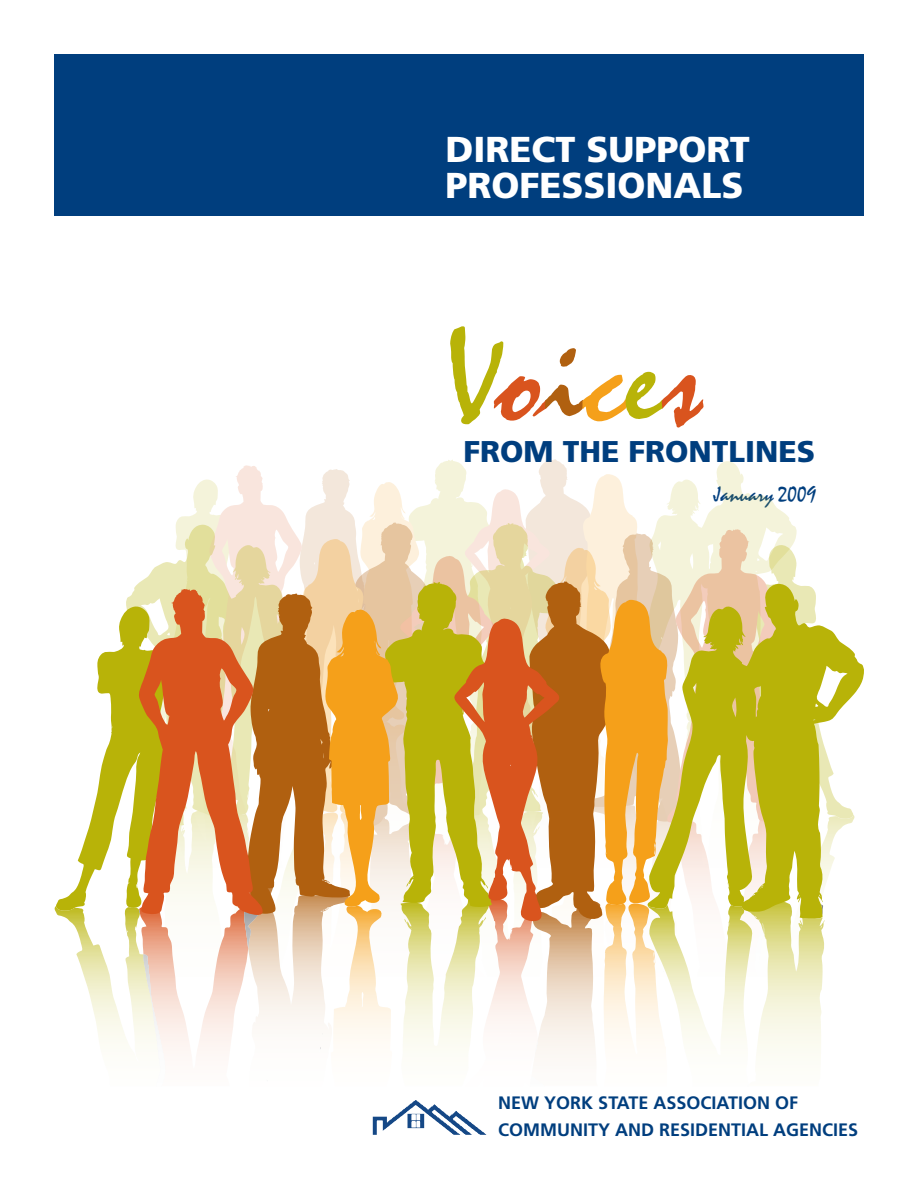
<style>
.page{position:relative;width:918px;height:1188px;background:#fff}
.page>*{position:absolute;margin:0;border:0;box-sizing:border-box;transform-origin:0 0}
.t1{font:126px "Mystical";color:#b8b308}
.t2{font:900 36px/36px "Frutiger LT Std";color:#fff}
.t3{font:900 30px "Frutiger LT Std";color:#003e7e}
.t4{font:21px "Mystical";color:#003e7e}
.t5{font:700 18px/27px "Frutiger LT Std";color:#003e7e}
.s1{color:#d9541e}
.s2{color:#b06010}
.s3{color:#f5a01a}
</style>
<div class="page">
<div style="left:54px;top:54px;width:810px;height:162px;background:#003e7e"></div>
<svg style="left:54px;top:459px;width:801px;height:599px"></svg>
<img style="left:373px;top:1100px;width:114px;height:35px">
<h2 class="t2" style="left:446px;top:131px;width:306px">DIRECT SUPPORT<br>PROFESSIONALS</h2>
<h1 class="t1" style="left:446px;top:306px;width:258px">V<span class="s1">o</span><span class="s2">i</span><span class="s3">c</span>e<span class="s1">s</span></h1>
<h3 class="t3" style="left:464px;top:433px;width:21px">FRO</h3>
<h3 class="t3" style="left:524px;top:433px;width:142px">M THE FRONTLINES</h3>
<p class="t4" style="left:714px;top:482px;width:104px">January 2009</p>
<p class="t5" style="left:498px;top:1089px;width:362px">NEW YORK STATE ASSOCIATION OF<br>COMMUNITY AND RESIDENTIAL AGENCIES</p>
</div>
